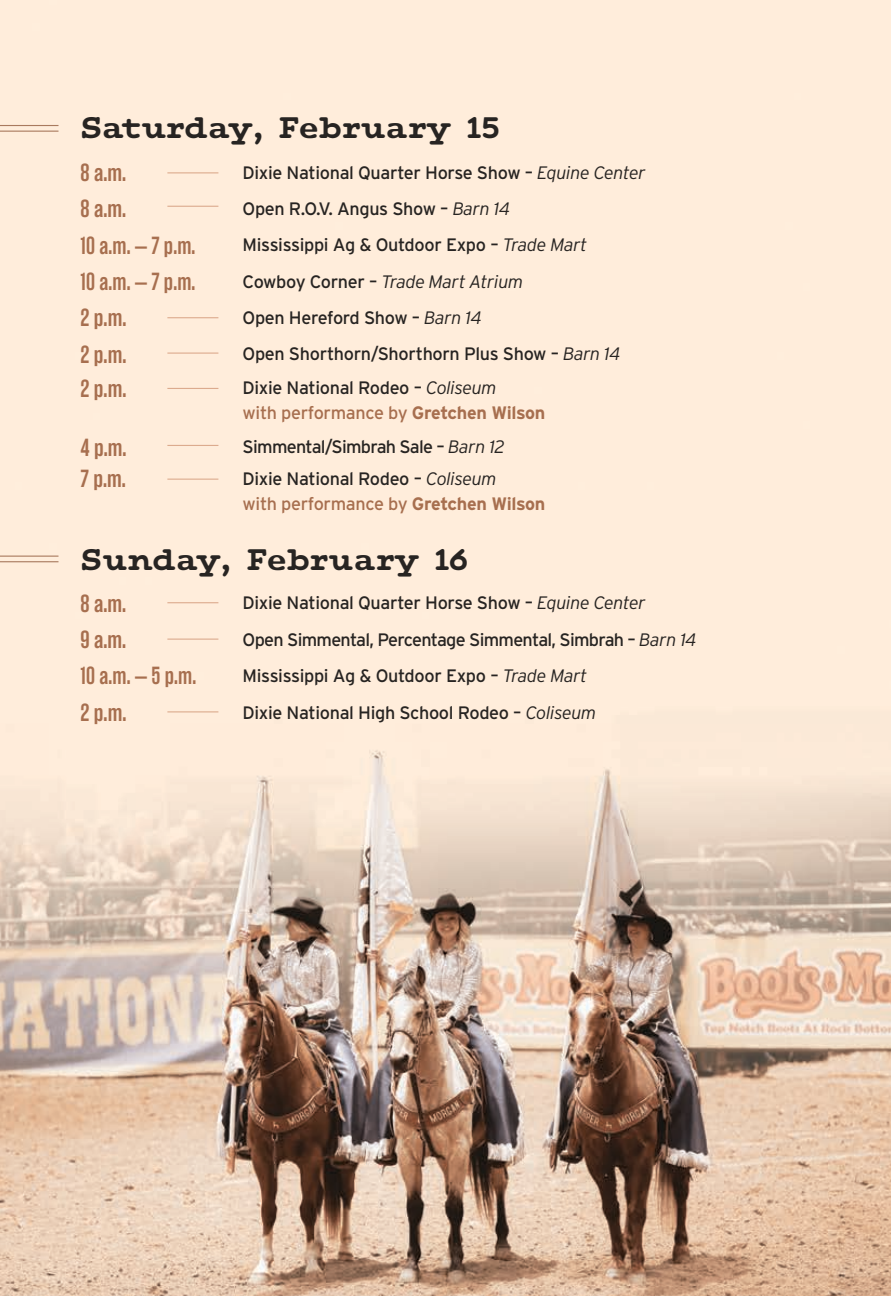
<style>
.page{position:relative;width:891px;height:1296px;background:#fff}
.page>*{position:absolute;margin:0;border:0;box-sizing:border-box;transform-origin:0 0}
.t1{font:700 33.75px "Maxular Rx";letter-spacing:-.025em;color:#272422}
.t2{font:600 24.75px "Rama Gothic E";color:#a76f4f}
.t3{font:600 24.75px "Rama Gothic E";color:#a76f4f;scale:.96 1}
.t4{font:18px/24.8px "Interstate";letter-spacing:-.02em;color:#272422}
.t5{font:18px "Interstate";letter-spacing:-.04em;color:#272422}
.t6{font:italic 300 18px "Interstate";letter-spacing:-.02em;color:#272422}
.s1{font-weight:300;font-style:italic}
.s2{font-weight:400;font-style:normal}
.s3{color:#a76f4f}
.s4{font-weight:700;color:#a76f4f}
</style>
<div class="page">
<img style="left:0;top:0;width:891px;height:1296px">
<hr style="left:167px;top:602px;width:51px;height:1px;background:#dcab8e">
<hr style="left:167px;top:639px;width:51px;height:1px;background:#dcab8e">
<hr style="left:167px;top:711px;width:51px;height:1px;background:#dcab8e">
<hr style="left:0;top:556px;width:58px;height:1px;background:#a97a5e">
<hr style="left:0;top:561px;width:58px;height:1px;background:#a97a5e">
<hr style="left:167px;top:206px;width:51px;height:1px;background:#dcab8e">
<hr style="left:167px;top:317px;width:51px;height:1px;background:#dcab8e">
<hr style="left:167px;top:388px;width:51px;height:1px;background:#dcab8e">
<hr style="left:167px;top:445px;width:51px;height:1px;background:#dcab8e">
<hr style="left:167px;top:479px;width:51px;height:1px;background:#dcab8e">
<hr style="left:167px;top:353px;width:51px;height:1px;background:#dcab8e">
<hr style="left:167px;top:172px;width:51px;height:1px;background:#dcab8e">
<hr style="left:0;top:125px;width:58px;height:1px;background:#a97a5e">
<hr style="left:0;top:131px;width:58px;height:1px;background:#a97a5e">
<p class="t1" style="left:81px;top:98px;width:421px">Saturday, February 15</p>
<p class="t2" style="left:81px;top:159px;width:47px">8 a.m.</p>
<p class="t4" style="left:243px;top:160px;width:405px">Dixie National Quarter Horse Show – <span class="s1">Equine Center</span></p>
<p class="t2" style="left:81px;top:195px;width:47px">8 a.m.</p>
<p class="t4" style="left:243px;top:196px;width:269px">Open R.O.V. Angus Show – <span class="s1">Barn 14</span></p>
<p class="t3" style="left:81px;top:231px;width:121px">10 a.m. – 7 p.m.</p>
<p class="t4" style="left:243px;top:232px;width:346px">Mississippi Ag &amp; Outdoor Expo – <span class="s1">Trade Mart</span></p>
<p class="t3" style="left:81px;top:268px;width:121px">10 a.m. – 7 p.m.</p>
<p class="t6" style="left:243px;top:271px;width:282px"><span class="s2">Cowboy Corner –</span> Trade Mart Atrium</p>
<p class="t2" style="left:81px;top:304px;width:48px">2 p.m.</p>
<p class="t4" style="left:243px;top:305px;width:241px">Open Hereford Show – <span class="s1">Barn 14</span></p>
<p class="t2" style="left:81px;top:340px;width:48px">2 p.m.</p>
<p class="t4" style="left:243px;top:342px;width:380px">Open Shorthorn/Shorthorn Plus Show – <span class="s1">Barn 14</span></p>
<p class="t2" style="left:81px;top:375px;width:48px">2 p.m.</p>
<p class="t4" style="left:243px;top:376px;width:304px">Dixie National Rodeo – <span class="s1">Coliseum<br></span><span class="s3">with performance by</span> <span class="s4">Gretchen Wilson</span></p>
<p class="t2" style="left:81px;top:433px;width:48px">4 p.m.</p>
<p class="t5" style="left:243px;top:437px;width:264px">Simmental/Simbrah Sale – <span class="s1">Barn 12</span></p>
<p class="t2" style="left:81px;top:465px;width:47px">7 p.m.</p>
<p class="t4" style="left:243px;top:466px;width:304px">Dixie National Rodeo – <span class="s1">Coliseum<br></span><span class="s3">with performance by</span> <span class="s4">Gretchen Wilson</span></p>
<p class="t1" style="left:81px;top:530px;width:389px">Sunday, February 16</p>
<p class="t2" style="left:81px;top:590px;width:47px">8 a.m.</p>
<p class="t4" style="left:243px;top:591px;width:405px">Dixie National Quarter Horse Show – <span class="s1">Equine Center</span></p>
<p class="t2" style="left:81px;top:626px;width:47px">9 a.m.</p>
<p class="t5" style="left:243px;top:629px;width:456px">Open Simmental, Percentage Simmental, Simbrah – <span class="s1">Barn 14</span></p>
<p class="t3" style="left:81px;top:662px;width:122px">10 a.m. – 5 p.m.</p>
<p class="t4" style="left:243px;top:663px;width:346px">Mississippi Ag &amp; Outdoor Expo – <span class="s1">Trade Mart</span></p>
<p class="t2" style="left:81px;top:699px;width:48px">2 p.m.</p>
<p class="t4" style="left:243px;top:700px;width:355px">Dixie National High School Rodeo – <span class="s1">Coliseum</span></p>
</div>
